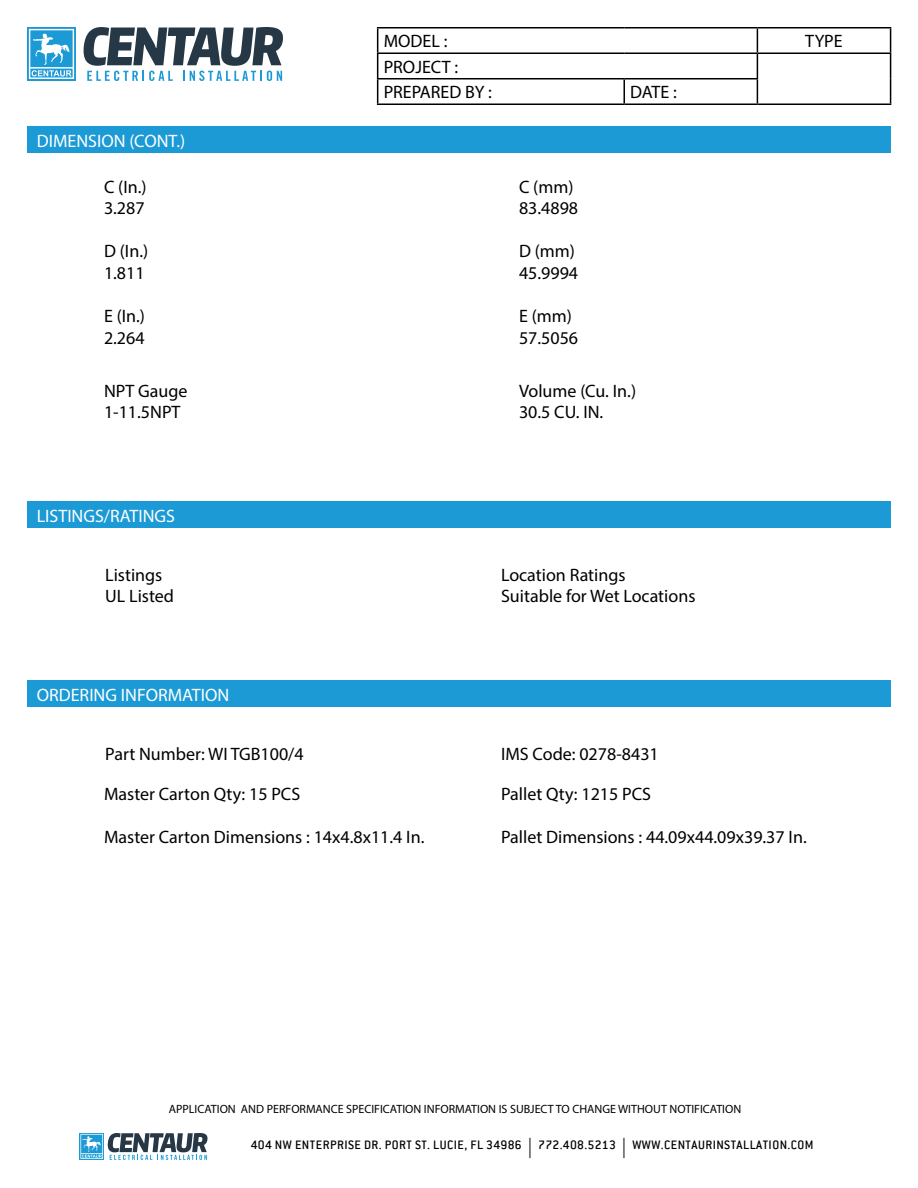
<style>
.page{position:relative;width:918px;height:1188px;background:#fff}
.page>*{position:absolute;margin:0;border:0;box-sizing:border-box;transform-origin:0 0}
.t1{font:18px/21.6px "Myriad Pro";color:#000}
.t2{font:18px "Myriad Pro";color:#fff}
.t3{font:500 13.5px "Conduit ITC";letter-spacing:.035em;color:#000}
.t4{font:12px "Myriad Pro";color:#000}
.s1{font-family:"Myriad Pro";font-weight:400;font-size:20.25px}
</style>
<div class="page">
<svg style="left:80px;top:1133px;width:128px;height:27px"></svg>
<hr style="left:377px;top:27px;width:247px;height:1px;background:#000">
<hr style="left:624px;top:27px;width:133px;height:1px;background:#000">
<hr style="left:757px;top:27px;width:134px;height:1px;background:#000">
<hr style="left:377px;top:52px;width:247px;height:2px;background:#000">
<hr style="left:624px;top:52px;width:133px;height:2px;background:#000">
<hr style="left:757px;top:52px;width:134px;height:2px;background:#000">
<hr style="left:377px;top:78px;width:247px;height:2px;background:#000">
<svg style="left:377px;top:28px;width:1px;height:76px"></svg>
<hr style="left:624px;top:78px;width:134px;height:2px;background:#000">
<hr style="left:623px;top:80px;width:2px;height:24px;background:#000">
<svg style="left:757px;top:28px;width:1px;height:76px"></svg>
<svg style="left:890px;top:28px;width:1px;height:76px"></svg>
<hr style="left:377px;top:104px;width:247px;height:1px;background:#000">
<hr style="left:624px;top:104px;width:133px;height:1px;background:#000">
<hr style="left:757px;top:104px;width:134px;height:1px;background:#000">
<div style="left:27px;top:501px;width:864px;height:27px;background:#1c9ad6"></div>
<div style="left:27px;top:27px;width:49px;height:54px;background:linear-gradient(to right,#1c9ad6,#1c9ad6)"></div>
<svg style="left:29px;top:29px;width:45px;height:50px"></svg>
<svg style="left:83px;top:27px;width:200px;height:54px"></svg>
<div style="left:27px;top:126px;width:864px;height:27px;background:#1c9ad6"></div>
<div style="left:27px;top:680px;width:864px;height:27px;background:#1c9ad6"></div>
<p class="t2" style="left:37px;top:130px;width:150px">DIMENSION (CONT.)</p>
<p class="t1" style="left:104px;top:175px;width:44px">C (In.)<br>3.287</p>
<p class="t1" style="left:104px;top:240px;width:46px">D (In.)<br>1.811</p>
<p class="t1" style="left:104px;top:305px;width:43px">E (In.)<br>2.264</p>
<p class="t1" style="left:104px;top:379px;width:85px">NPT Gauge<br>1-11.5NPT</p>
<p class="t2" style="left:37px;top:505px;width:140px">LISTINGS/RATINGS</p>
<p class="t1" style="left:105px;top:564px;width:70px">Listings<br>UL Listed</p>
<p class="t2" style="left:37px;top:683px;width:194px">ORDERING INFORMATION</p>
<p class="t1" style="left:384px;top:30px;width:65px">MODEL :</p>
<p class="t1" style="left:805px;top:30px;width:39px">TYPE</p>
<p class="t1" style="left:384px;top:54px;width:110px;line-height:25.5px">PROJECT :<br>PREPARED BY :</p>
<p class="t1" style="left:630px;top:81px;width:48px">DATE :</p>
<p class="t1" style="left:519px;top:175px;width:61px">C (mm)<br>83.4898</p>
<p class="t1" style="left:519px;top:240px;width:61px">D (mm)<br>45.9994</p>
<p class="t1" style="left:519px;top:305px;width:61px">E (mm)<br>57.5056</p>
<p class="t1" style="left:519px;top:379px;width:119px">Volume (Cu. In.)<br>30.5 CU. IN.</p>
<p class="t1" style="left:501px;top:564px;width:196px">Location Ratings<br>Suitable for Wet Locations</p>
<p class="t1" style="left:105px;top:742px;width:200px">Part Number: WI TGB100/4</p>
<p class="t1" style="left:104px;top:783px;width:198px">Master Carton Qty: 15 PCS</p>
<p class="t1" style="left:104px;top:826px;width:322px">Master Carton Dimensions : 14x4.8x11.4 In.</p>
<p class="t1" style="left:501px;top:742px;width:159px">IMS Code: 0278-8431</p>
<p class="t1" style="left:501px;top:783px;width:151px">Pallet Qty: 1215 PCS</p>
<p class="t1" style="left:501px;top:826px;width:307px">Pallet Dimensions : 44.09x44.09x39.37 In.</p>
<p class="t4" style="left:169px;top:1101px;width:574px">APPLICATION AND PERFORMANCE SPECIFICATION INFORMATION IS SUBJECT TO CHANGE WITHOUT NOTIFICATION</p>
<p class="t3" style="left:251px;top:1137px;width:564px">404 NW ENTERPRISE DR. PORT ST. LUCIE, FL 34986 <span class="s1">|</span> 772.408.5213 <span class="s1">|</span> WWW.CENTAURINSTALLATION.COM</p>
</div>
